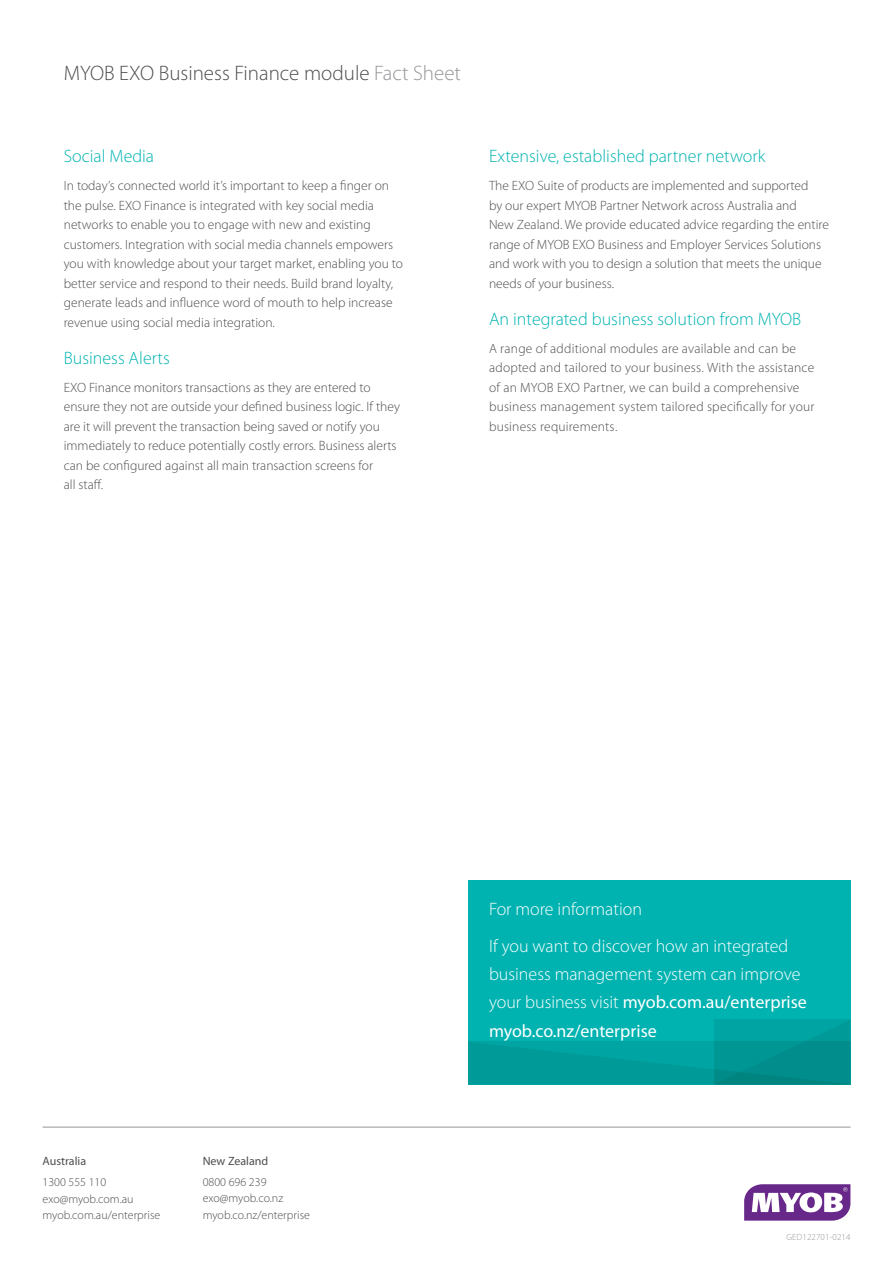
<style>
.page{position:relative;width:893px;height:1263px;background:#fff}
.page>*{position:absolute;margin:0;border:0;box-sizing:border-box;transform-origin:0 0}
.t1{font:300 21px "Myriad Pro";color:#4d4d4f}
.t2{font:300 18px/28.2px "Myriad Pro";color:#fff}
.t3{font:300 18px "Myriad Pro";color:#00b3b1}
.t4{font:300 13.5px/19.5px "Myriad Pro";color:#4d4d4f}
.t5{font:300 12px/16.5px "Myriad Pro";color:#4d4d4f}
.t6{font:12px "Myriad Pro";color:#4d4d4f}
.t7{font:300 9px "Myriad Pro";letter-spacing:.015em;color:#939598}
.s1{color:#939598}
.s2{font-weight:400}
</style>
<div class="page">
<svg style="left:744px;top:1184px;width:106px;height:36px"></svg>
<hr style="left:43px;top:1127px;width:807px;height:1px;background:#939598">
<div style="left:468px;top:880px;width:382px;height:204px;background:#00b3b1"></div>
<svg style="left:468px;top:1019px;width:382px;height:65px"></svg>
<h1 class="t1" style="left:64px;top:60px;width:399px">MYOB EXO Business Finance module <span class="s1">Fact Sheet</span></h1>
<h2 class="t3" style="left:64px;top:146px;width:92px">Social Media</h2>
<p class="t4" style="left:64px;top:176px;width:341px">In today’s connected world it’s important to keep a finger on the pulse. EXO Finance is integrated with key social media networks to enable you to engage with new and existing customers. Integration with social media channels empowers you with knowledge about your target market, enabling you to better service and respond to their needs. Build brand loyalty, generate leads and influence word of mouth to help increase revenue using social media integration.</p>
<h2 class="t3" style="left:64px;top:347px;width:108px">Business Alerts</h2>
<p class="t4" style="left:64px;top:377px;width:338px">EXO Finance monitors transactions as they are entered to ensure they not are outside your defined business logic. If they are it will prevent the transaction being saved or notify you immediately to reduce potentially costly errors. Business alerts can be configured against all main transaction screens for<br>all staff.</p>
<h2 class="t3" style="left:489px;top:145px;width:278px">Extensive, established partner network</h2>
<p class="t4" style="left:489px;top:176px;width:341px">The EXO Suite of products are implemented and supported<br>by our expert MYOB Partner Network across Australia and<br>New Zealand. We provide educated advice regarding the entire range of MYOB EXO Business and Employer Services Solutions and work with you to design a solution that meets the unique needs of your business.</p>
<h2 class="t3" style="left:489px;top:308px;width:314px">An integrated business solution from MYOB</h2>
<p class="t4" style="left:489px;top:338px;width:327px">A range of additional modules are available and can be adopted and tailored to your business. With the assistance of an MYOB EXO Partner, we can build a comprehensive business management system tailored specifically for your business requirements.</p>
<p class="t6" style="left:43px;top:1154px;width:45px">Australia</p>
<p class="t5" style="left:43px;top:1174px;width:119px">1300 555 110 exo@myob.com.au myob.com.au/enterprise</p>
<p class="t6" style="left:203px;top:1154px;width:67px">New Zealand</p>
<p class="t5" style="left:203px;top:1173px;width:109px">0800 696 239 exo@myob.co.nz myob.co.nz/enterprise</p>
<h2 class="t2" style="left:489px;top:890px;width:301px;line-height:36.8px">For more information<br>If you want to discover how an integrated</h2>
<h2 class="t2" style="left:489px;top:960px;width:319px">business management system can improve your business visit <span class="s2">myob.com.au/enterprise myob.co.nz/enterprise</span></h2>
<p class="t7" style="left:786px;top:1231px;width:65px">GED122701-0214</p>
</div>
